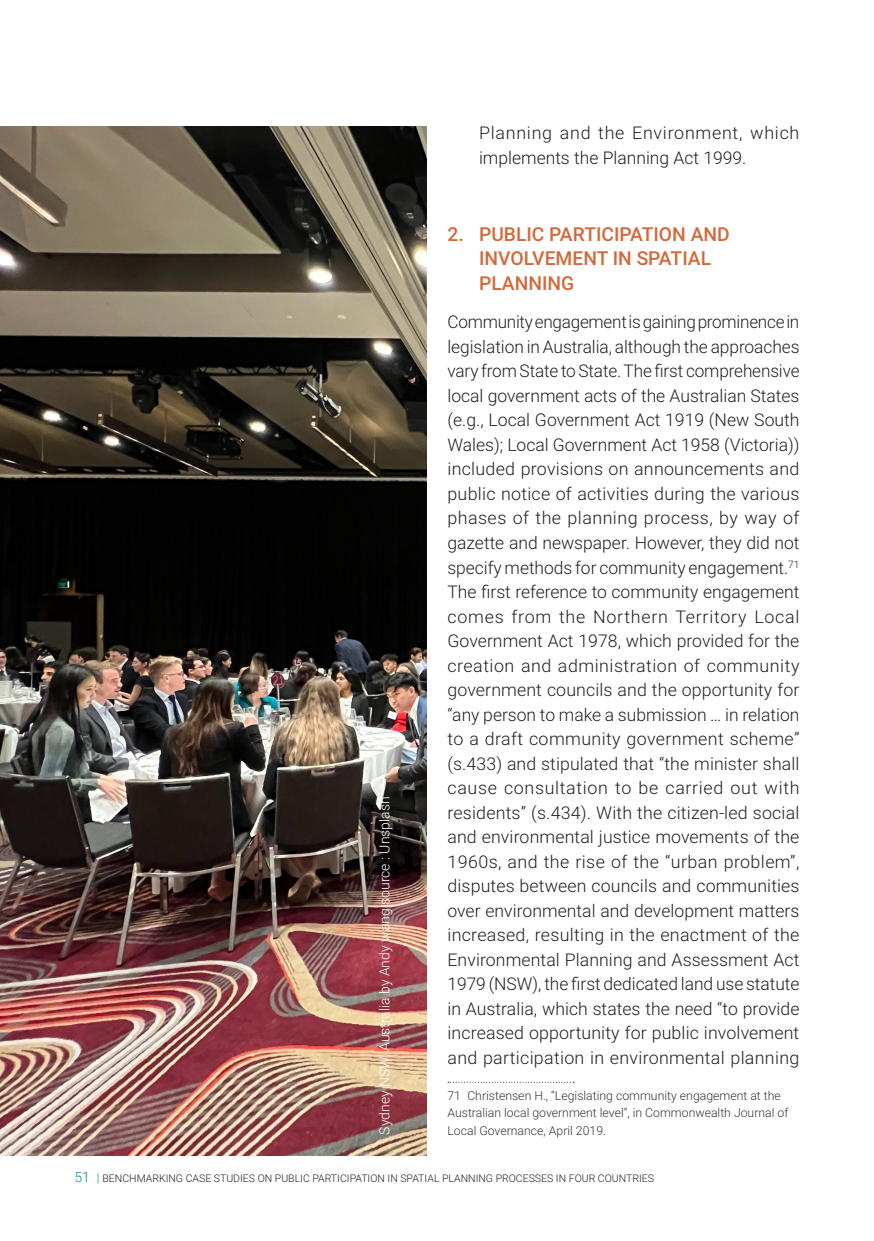
<style>
.page{position:relative;width:874px;height:1241px;background:#fff}
.page>*{position:absolute;margin:0;border:0;box-sizing:border-box;transform-origin:0 0}
.t1{font:500 19.25px/24.5px "Roboto";color:#d3693a}
.t2{font:300 17.5px/24.5px "Roboto";letter-spacing:.015em;color:#231f20;text-align:justify}
.t3{font:300 17.5px/24.5px "Roboto";letter-spacing:.035em;color:#231f20}
.t4{font:300 14px "Roboto";color:#fff}
.Footnote_text{font:300 12.25px/17.5px "Roboto";color:#353534}
.t5{font:300 10.5px "Roboto";color:#231f20}
.s1{font-size:14px;color:#17869c}
.s2{font-size:12.25px;color:#17869c}
</style>
<div class="page">
<svg style="left:447px;top:1081px;width:127px;height:1px"></svg>
<img style="left:0;top:126px;width:426px;height:1029px">
<p class="t4" style="left:374px;top:1134px;width:340px;rotate:-90deg">Sydney NSW, Australia by Andy wang source : Unsplash</p>
<p class="t3" style="left:479px;top:120px;width:322px">Planning and the Environment, which implements the Planning Act 1999.</p>
<p class="t1" style="left:479px;top:221px;width:252px;text-indent:-31px">2. PUBLIC PARTICIPATION AND<br>INVOLVEMENT IN SPATIAL<br>PLANNING</p>
<p class="t2" style="left:447px;top:309px;width:353px">Community engagement is gaining prominence in legislation in Australia, although the approaches vary from State to State. The first comprehensive local government acts of the Australian States (e.g., Local Government Act 1919 (New South Wales); Local Government Act 1958 (Victoria)) included provisions on announcements and public notice of activities during the various phases of the planning process, by way of gazette and newspaper. However, they did not specify methods for community engagement.<sup>71<br></sup>The first reference to community engagement comes from the Northern Territory Local Government Act 1978, which provided for the creation and administration of community government councils and the opportunity for “any person to make a submission … in relation to a draft community government scheme” (s.433) and stipulated that “the minister shall cause consultation to be carried out with residents” (s.434). With the citizen-led social and environmental justice movements of the 1960s, and the rise of the “urban problem”, disputes between councils and communities over environmental and development matters increased, resulting in the enactment of the Environmental Planning and Assessment Act 1979 (NSW), the first dedicated land use statute in Australia, which states the need “to provide increased opportunity for public involvement and participation in environmental planning</p>
<p class="Footnote_text" style="left:447px;top:1085px;width:342px">71 Christensen H., “Legislating community engagement at the<br>Australian local government level”, in Commonwealth Journal of</p>
<p class="Footnote_text" style="left:447px;top:1120px;width:160px">Local Governance, April 2019.</p>
<p class="t5" style="left:74px;top:1170px;width:580px"><span class="s1">51</span> <span class="s2">|</span> BENCHMARKI NG CASE STUDI ES ON PUBLI C PARTI CI PATI ON I N SPATIAL PLANNI NG PROCESSES I N FOUR COUNTRI ES</p>
</div>
